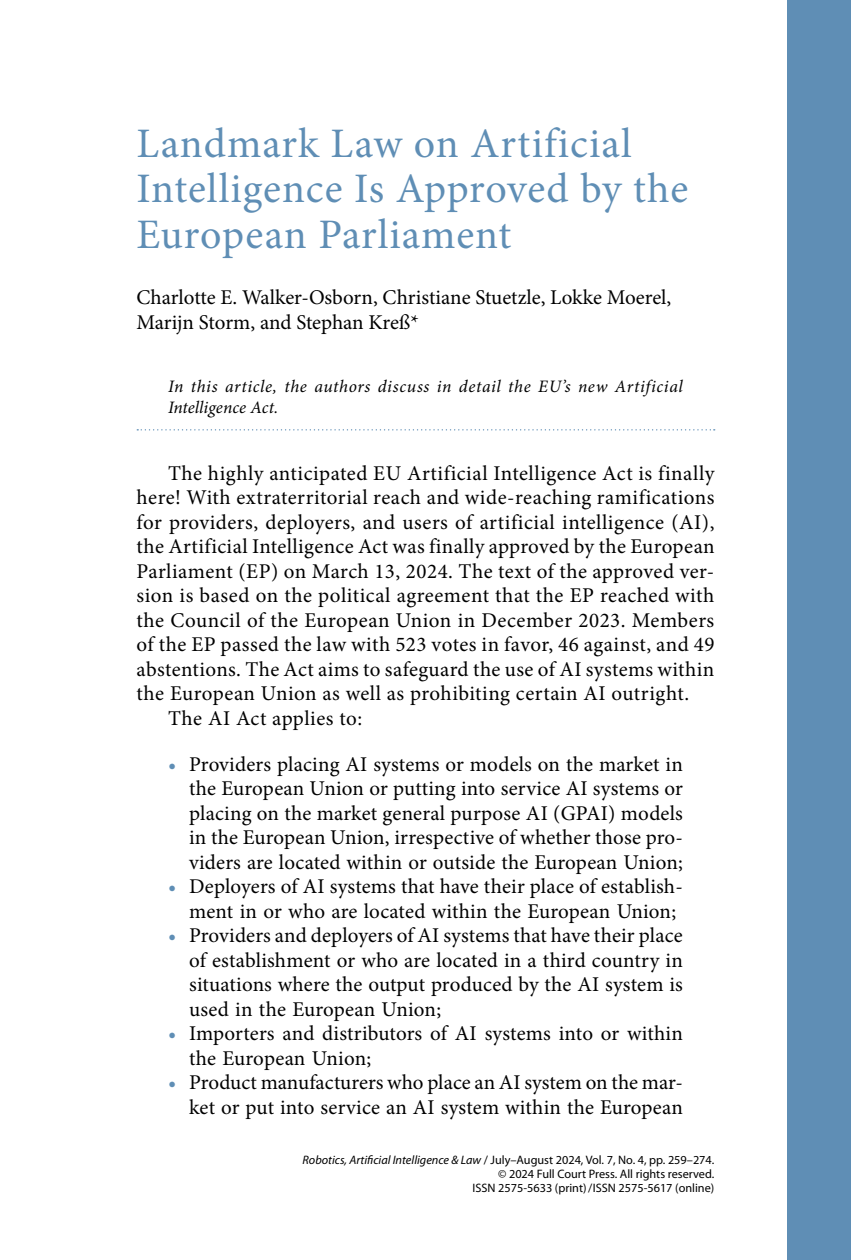
<style>
.page{position:relative;width:851px;height:1260px;background:#fff}
.page>*{position:absolute;margin:0;border:0;box-sizing:border-box;transform-origin:0 0}
.t1{font:42px/45.5px "Minion Pro";letter-spacing:.02em;color:#5f8eb5}
.t2{font:21px/24.5px "Minion Pro";letter-spacing:.015em;color:#000;text-align:justify}
.t3{font:21px/25.2px "Minion Pro";letter-spacing:-.005em;color:#000}
.t4{font:italic 17.5px/21px "Minion Pro";letter-spacing:.03em;color:#000}
.t5{font:12.25px/14px "Myriad Pro";color:#000;text-align:right}
.s1{color:#5f8eb5}
.s2{font-style:italic}
</style>
<div class="page">
<div style="left:788px;top:0;width:62px;height:1260px;background:#5f8eb5"></div>
<svg style="left:137px;top:429px;width:577px;height:1px"></svg>
<h1 class="t1" style="left:136px;top:121px;width:553px">Landmark Law on Artificial<br>Intelligence Is Approved by the<br>European Parliament</h1>
<p class="t3" style="left:136px;top:285px;width:536px">Charlotte E. Walker-Osborn, Christiane Stuetzle, Lokke Moerel,<br>Marijn Storm, and Stephan Kreß*</p>
<p class="t4" style="left:168px;top:376px;width:516px">In this article, the authors discuss in detail the EU’s new Artificial<br>Intelligence Act.</p>
<p class="t2" style="left:168px;top:461px;width:547px">The highly anticipated EU Artificial Intelligence Act is finally</p>
<p class="t2" style="left:136px;top:486px;width:579px">here! With extraterritorial reach and wide-reaching ramifications</p>
<p class="t2" style="left:136px;top:510px;width:579px">for providers, deployers, and users of artificial intelligence (AI),</p>
<p class="t2" style="left:136px;top:535px;width:579px">the Artificial Intelligence Act was finally approved by the European</p>
<p class="t2" style="left:136px;top:559px;width:579px">Parliament (EP) on March 13, 2024. The text of the approved ver-</p>
<p class="t2" style="left:136px;top:584px;width:579px">sion is based on the political agreement that the EP reached with</p>
<p class="t2" style="left:136px;top:608px;width:579px">the Council of the European Union in December 2023. Members</p>
<p class="t2" style="left:136px;top:633px;width:579px">of the EP passed the law with 523 votes in favor, 46 against, and 49</p>
<p class="t2" style="left:136px;top:657px;width:579px">abstentions. The Act aims to safeguard the use of AI systems within</p>
<p class="t2" style="left:136px;top:682px;width:554px">the European Union as well as prohibiting certain AI outright.</p>
<p class="t2" style="left:168px;top:706px;width:195px">The AI Act applies to:</p>
<p class="t2" style="left:189px;top:752px;width:495px;text-indent:-21px"><span class="s1">•</span> Providers placing AI systems or models on the market in the European Union or putting into service AI systems or placing on the market general purpose AI (GPAI) models in the European Union, irrespective of whether those pro&shy;viders are located within or outside the European Union;</p>
<p class="t2" style="left:189px;top:874px;width:495px;text-indent:-21px"><span class="s1">•</span> Deployers of AI systems that have their place of establish&shy;ment in or who are located within the European Union;</p>
<p class="t2" style="left:189px;top:923px;width:495px;text-indent:-21px"><span class="s1">•</span> Providers and deployers of AI systems that have their place of establishment or who are located in a third country in situations where the output produced by the AI system is used in the European Union;</p>
<p class="t2" style="left:189px;top:1021px;width:495px;text-indent:-21px"><span class="s1">•</span> Importers and distributors of AI systems into or within the European Union;</p>
<p class="t2" style="left:168px;top:1070px;width:516px;text-align:right"><span class="s1">•</span> Product manufacturers who place an AI system on the mar&shy;ket or put into service an AI system within the European</p>
<p class="t5" style="left:302px;top:1153px;width:413px"><span class="s2">Robotics, Artificial Intelligence &amp; Law</span> / July–August 2024, Vol. 7, No. 4, pp. 259–274. © 2024 Full Court Press. All rights reserved.<br>ISSN 2575-5633 (print)/ISSN 2575-5617 (online)</p>
</div>
